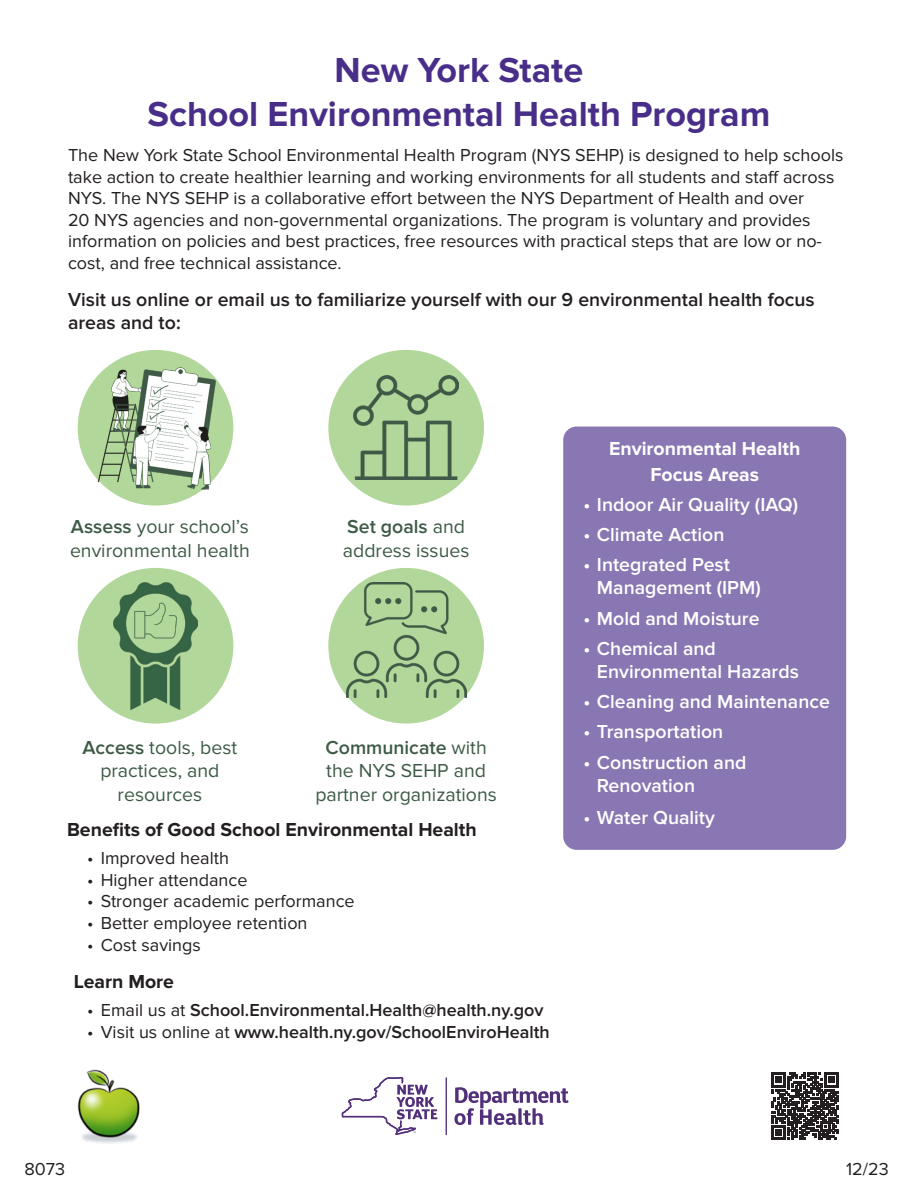
<style>
.page{position:relative;width:918px;height:1188px;background:#fff}
.page>*{position:absolute;margin:0;border:0;box-sizing:border-box;transform-origin:0 0}
.t1{font:700 36px "Proxima Nova";color:#482e89}
.t2{font:600 19.5px/23.4px "Proxima Nova";color:#fff}
.t3{font:19.5px/23.4px "Proxima Nova";color:#3d5a46;text-align:center}
.t4{font:600 19.5px/23.4px "Proxima Nova";color:#231f20}
.t5{font:700 19.5px "Proxima Nova";color:#231f20}
.t6{font:700 19.5px "Proxima Nova";color:#fff}
.t7{font:600 19.5px "Proxima Nova";color:#3d5a46}
.t8{font:18px/21.6px "Proxima Nova";color:#231f20}
.t9{font:600 18px "Proxima Nova";color:#231f20}
.s1{font-weight:600}
.s2{font-weight:400}
</style>
<div class="page">
<div style="left:78px;top:350px;width:155px;height:156px;background:#b2d79a;border-radius:50%"></div>
<div style="left:563px;top:427px;width:283px;height:423px;background:#8877b2;border-radius:14px"></div>
<img style="left:77px;top:1069px;width:63px;height:75px">
<img style="left:95px;top:363px;width:139px;height:127px">
<div style="left:328px;top:350px;width:156px;height:156px;background:#b2d79a;border-radius:50%"></div>
<div style="left:78px;top:568px;width:155px;height:156px;background:#b2d79a;border-radius:50%"></div>
<div style="left:328px;top:568px;width:156px;height:156px;background:#b2d79a;border-radius:50%"></div>
<img style="left:113px;top:582px;width:85px;height:127px">
<img style="left:346px;top:582px;width:120px;height:116px">
<img style="left:354px;top:376px;width:104px;height:104px">
<svg style="left:772px;top:1073px;width:66px;height:66px"></svg>
<svg style="left:454px;top:1087px;width:115px;height:38px"></svg>
<hr style="left:446px;top:1077px;width:1px;height:58px;background:#523079">
<svg style="left:342px;top:1077px;width:95px;height:58px"></svg>
<p class="t1" style="left:335px;top:50px;width:250px">New York State</p>
<p class="t1" style="left:148px;top:93px;width:624px">School Environmental Health Program</p>
<p class="t8" style="left:68px;top:145px;width:777px">The New York State School Environmental Health Program (NYS SEHP) is designed to help schools take action to create healthier learning and working environments for all students and staff across NYS. The NYS SEHP is a collaborative effort between the NYS Department of Health and over<br>20 NYS agencies and non-governmental organizations. The program is voluntary and provides information on policies and best practices, free resources with practical steps that are low or no&shy;cost, and free technical assistance.</p>
<p class="t4" style="left:68px;top:288px;width:748px">Visit us online or email us to familiarize yourself with our 9 environmental health focus areas and to:</p>
<p class="t3" style="left:70px;top:515px;width:181px;text-align:left"><span class="s1">Assess</span> your school’s environmental health</p>
<p class="t7" style="left:347px;top:515px;width:119px">Set goals <span class="s2">and</span></p>
<p class="t3" style="left:343px;top:539px;width:128px">address issues</p>
<p class="t3" style="left:83px;top:736px;width:156px"><span class="s1">Access</span> tools, best practices, and resources</p>
<p class="t3" style="left:315px;top:736px;width:183px"><span class="s1">Communicate</span> with the NYS SEHP and partner organizations</p>
<p class="t5" style="left:67px;top:818px;width:411px">Benefits of Good School Environmental Health</p>
<p class="t8" style="left:87px;top:848px;width:143px">• Improved health</p>
<p class="t8" style="left:87px;top:869px;width:162px">• Higher attendance</p>
<p class="t8" style="left:87px;top:891px;width:269px">• Stronger academic performance</p>
<p class="t8" style="left:87px;top:913px;width:222px">• Better employee retention</p>
<p class="t8" style="left:87px;top:934px;width:115px">• Cost savings</p>
<p class="t5" style="left:74px;top:970px;width:102px">Learn More</p>
<p class="t9" style="left:87px;top:1000px;width:458px"><span class="s2">• Email us at</span> School.Environmental.Health@health.ny.gov</p>
<p class="t9" style="left:87px;top:1021px;width:464px"><span class="s2">• Visit us online at</span> www.health.ny.gov/SchoolEnviroHealth</p>
<p class="t6" style="left:609px;top:438px;width:193px">Environmental Health</p>
<p class="t6" style="left:650px;top:463px;width:110px">Focus Areas</p>
<p class="t2" style="left:583px;top:493px;width:216px">• Indoor Air Quality (IAQ)</p>
<p class="t2" style="left:583px;top:523px;width:142px">• Climate Action</p>
<p class="t2" style="left:597px;top:553px;width:165px;text-indent:-14px">• Integrated Pest<br>Management (IPM)</p>
<p class="t2" style="left:583px;top:607px;width:178px">• Mold and Moisture</p>
<p class="t2" style="left:597px;top:637px;width:203px;text-indent:-14px">• Chemical and<br>Environmental Hazards</p>
<p class="t2" style="left:583px;top:691px;width:248px">• Cleaning and Maintenance</p>
<p class="t2" style="left:583px;top:721px;width:141px">• Transportation</p>
<p class="t2" style="left:597px;top:751px;width:151px;text-indent:-14px">• Construction and<br>Renovation</p>
<p class="t2" style="left:583px;top:806px;width:133px">• Water Quality</p>
<p class="t8" style="left:24px;top:1158px;width:42px">8073</p>
<p class="t8" style="left:846px;top:1158px;width:44px">12/23</p>
</div>
